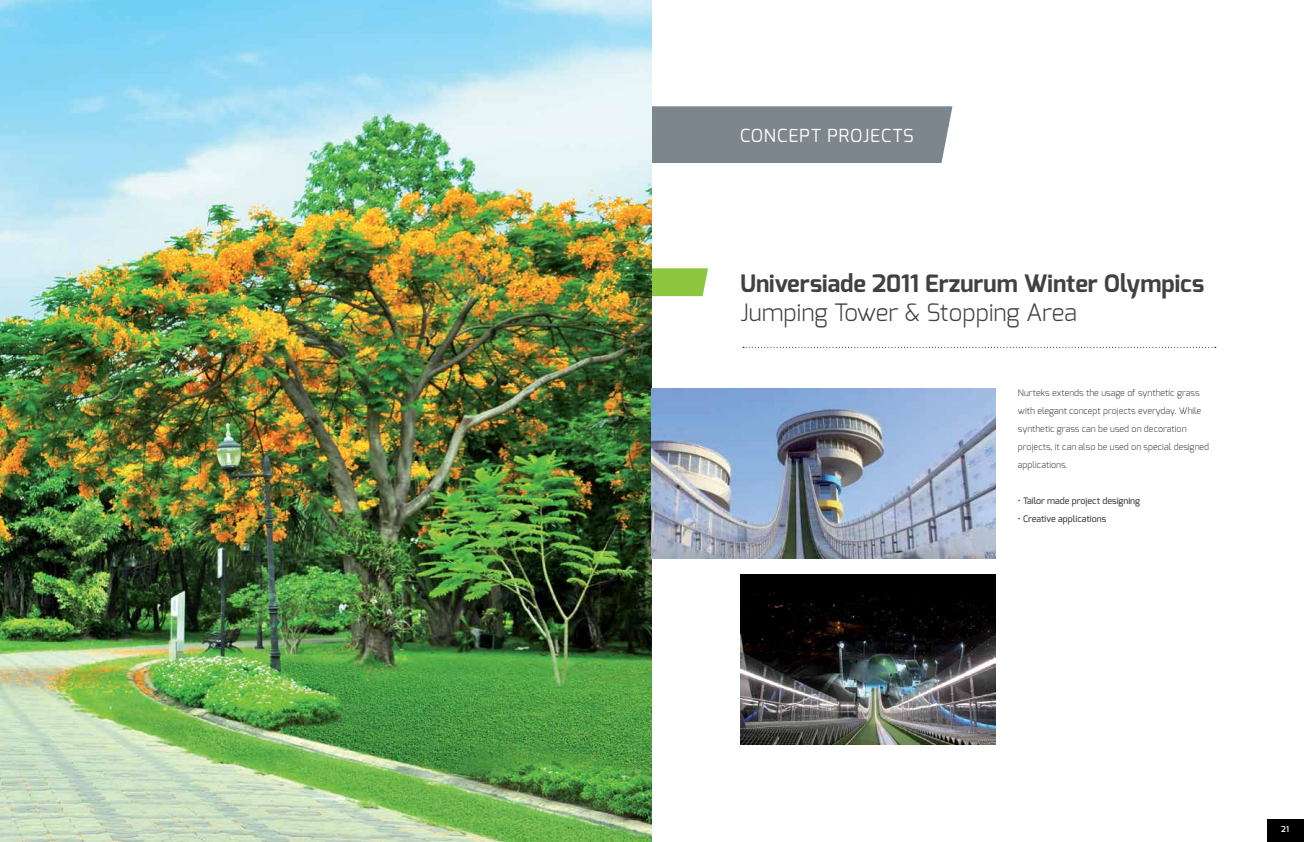
<style>
.page{position:relative;width:1304px;height:842px;background:#fff}
.page>*{position:absolute;margin:0;border:0;box-sizing:border-box;transform-origin:0 0}
.t1{font:700 24px "Exo";color:#414042}
.t2{font:300 24px "Exo";color:#414042}
.t3{font:18px "Exo";letter-spacing:.05em;color:#fff}
.t4{font:300 9px/18px "Exo";color:#414042}
.t5{font:500 9px "Exo";color:#414042}
.t6{font:600 8px "Exo";color:#fff}
</style>
<div class="page">
<img style="left:0;top:0;width:652px;height:842px">
<div style="left:641px;top:106px;width:311px;height:57px;background:#7d868c"></div>
<svg style="left:743px;top:347px;width:473px;height:1px"></svg>
<svg style="left:652px;top:268px;width:56px;height:28px;background:#93c94a"></svg>
<img style="left:652px;top:388px;width:343px;height:171px">
<img style="left:740px;top:574px;width:255px;height:170px">
<div style="left:1267px;top:819px;width:37px;height:23px;background:#000"></div>
<h2 class="t3" style="left:740px;top:123px;width:175px">CONCEPT PROJECTS</h2>
<h1 class="t1" style="left:740px;top:268px;width:466px">Universiade 2011 Erzurum Winter Olympics</h1>
<h1 class="t2" style="left:740px;top:297px;width:338px">Jumping Tower &amp; Stopping Area</h1>
<p class="t4" style="left:1018px;top:383px;width:193px">Nurteks extends the usage of synthetic grass with elegant concept projects everyday. While synthetic grass can be used on decoration projects, it can also be used on special designed applications.</p>
<p class="t5" style="left:1018px;top:495px;width:124px">• Tailor made project designing</p>
<p class="t5" style="left:1018px;top:513px;width:90px">• Creative applications</p>
<p class="t6" style="left:1281px;top:824px;width:9px">21</p>
</div>
